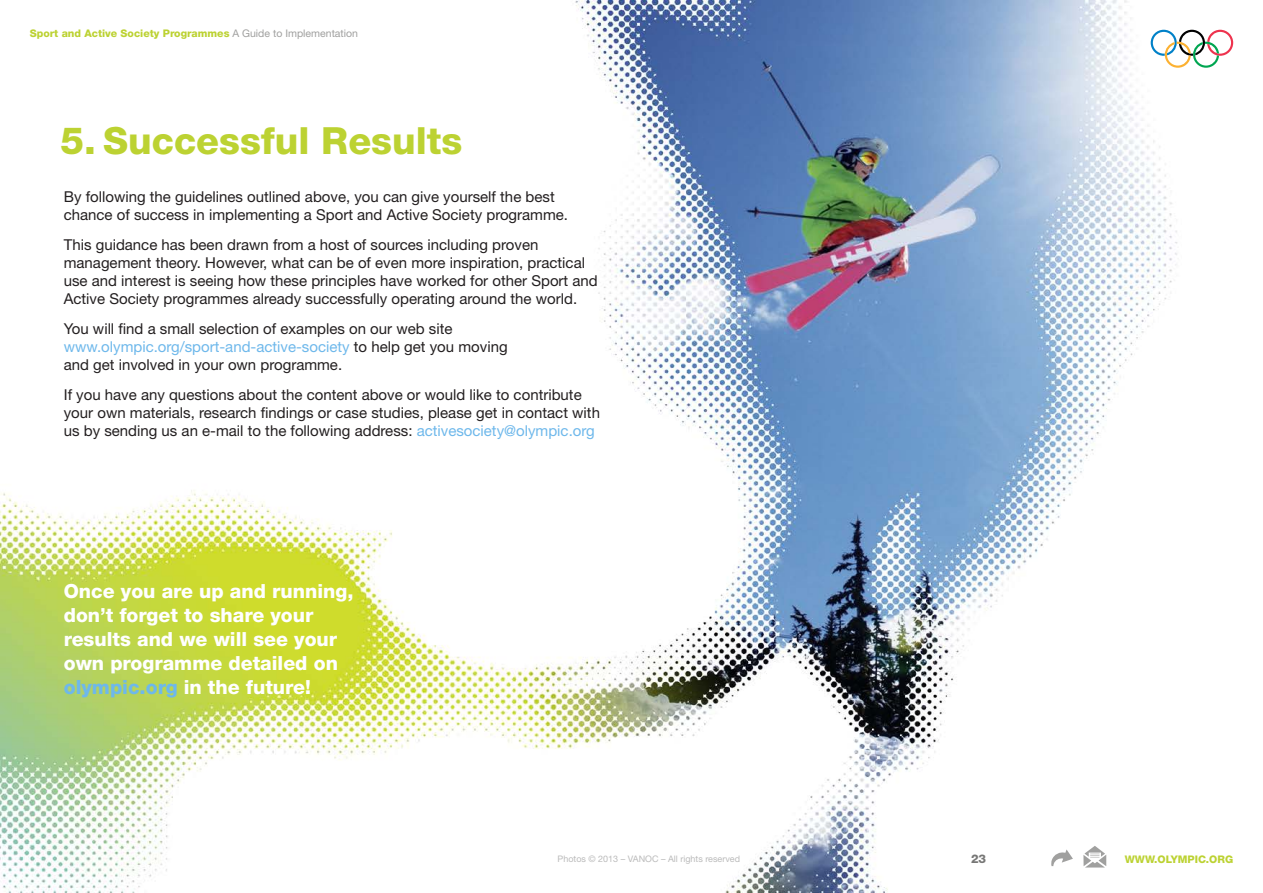
<style>
.page{position:relative;width:1263px;height:893px;background:#fff}
.page>*{position:absolute;margin:0;border:0;box-sizing:border-box;transform-origin:0 0}
.t1{font:800 37.5px "Helvetica Neue LT Std";color:#bcd232}
.t2{font:800 19.5px/24px "Helvetica Neue LT Std";color:#fff}
.t3{font:15px/18px "Helvetica Neue LT Std";color:#231f20}
.t4{font:800 12px "Helvetica Neue LT Std";color:#777776}
.t5{font:800 10.5px "Helvetica Neue LT Std";color:#bcd232}
.t6{font:9px "Helvetica Neue LT Std";color:#bbb}
.s1{font-weight:400;color:#a0a09f}
.s2{color:#6eb8eb}
</style>
<div class="page">
<img style="left:0;top:0;width:1234px;height:893px">
<svg style="left:1151px;top:30px;width:82px;height:38px"></svg>
<svg style="left:1083px;top:846px;width:23px;height:21px"></svg>
<svg style="left:1051px;top:849px;width:22px;height:17px"></svg>
<p class="t5" style="left:30px;top:27px;width:330px">Sport and Active Society Programmes <span class="s1">A Guide to Implementation</span></p>
<h1 class="t1" style="left:61px;top:118px;width:403px">5. Successful Results</h1>
<p class="t3" style="left:64px;top:187px;width:506px">By following the guidelines outlined above, you can give yourself the best chance of success in implementing a Sport and Active Society programme.</p>
<p class="t3" style="left:64px;top:235px;width:535px">This guidance has been drawn from a host of sources including proven management theory. However, what can be of even more inspiration, practical use and interest is seeing how these principles have worked for other Sport and Active Society programmes already successfully operating around the world.</p>
<p class="t3" style="left:64px;top:319px;width:445px">You will find a small selection of examples on our web site <span class="s2">www.olympic.org/sport-and-active-society</span> to help get you moving and get involved in your own programme.</p>
<p class="t3" style="left:64px;top:385px;width:538px">If you have any questions about the content above or would like to contribute your own materials, research findings or case studies, please get in contact with us by sending us an e-mail to the following address: <span class="s2">activesociety@olympic.org</span></p>
<h2 class="t2" style="left:64px;top:579px;width:291px">Once you are up and running, don’t forget to share your results and we will see your own programme detailed on <span class="s2">olympic.org</span> in the future!</h2>
<p class="t6" style="left:557px;top:853px;width:184px">Photos © 2013 – VANOC – All rights reserved</p>
<p class="t4" style="left:971px;top:852px;width:17px">23</p>
<p class="t5" style="left:1125px;top:853px;width:110px">WWW.OLYMPIC.ORG</p>
</div>
